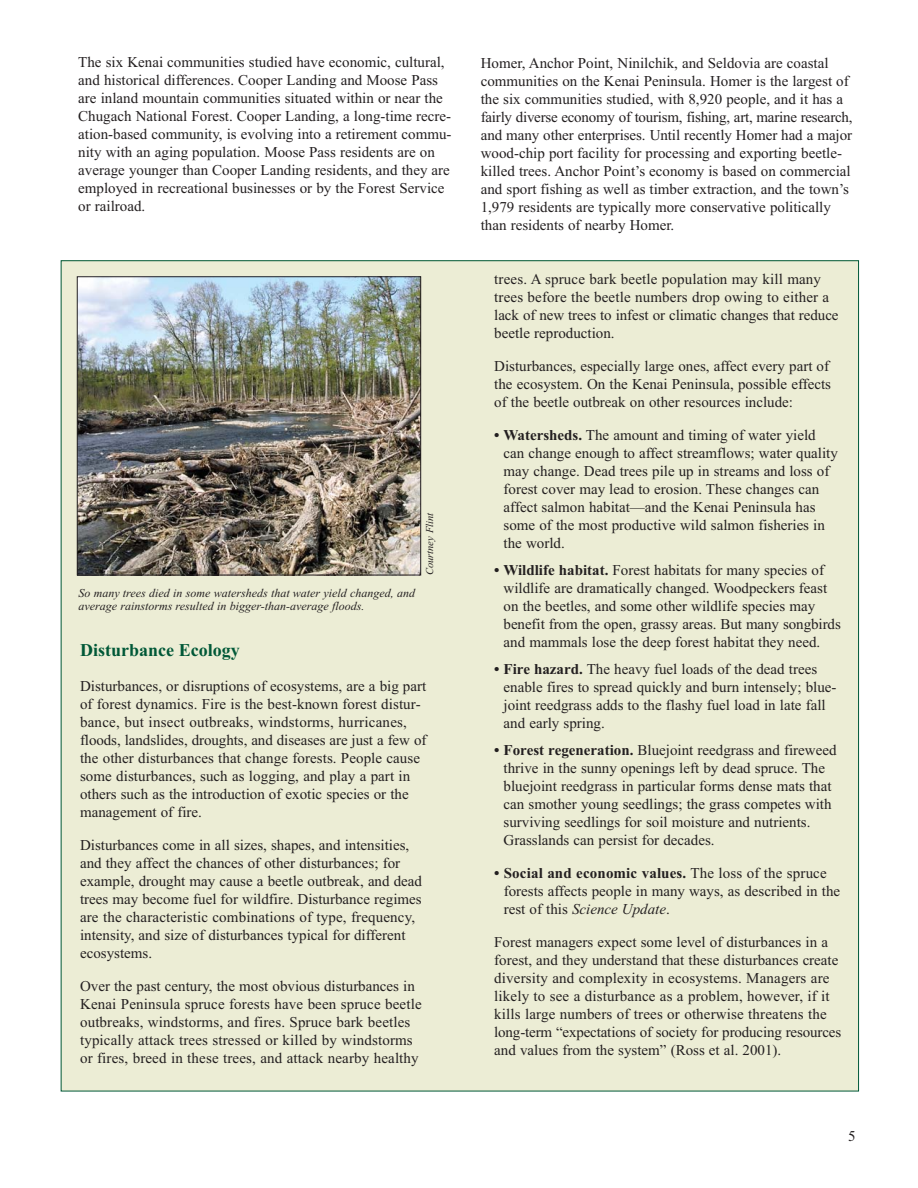
<style>
.page{position:relative;width:918px;height:1188px;background:#fff}
.page>*{position:absolute;margin:0;border:0;box-sizing:border-box;transform-origin:0 0}
.t1{font:700 18px "Times New Roman";color:#005837}
.t2{font:15px/18px "Times New Roman";color:#231f20}
.t3{font:italic 12px/13.5px "Times New Roman";color:#231f20}
.t4{font:italic 10.5px "Times New Roman";color:#231f20}
.s1{font-weight:700}
.s2{font-style:italic}
</style>
<div class="page">
<div style="left:61px;top:261px;width:798px;height:830px;background:#ecedd5"></div>
<img style="left:79px;top:278px;width:340px;height:295px">
<div style="left:77px;top:276px;width:344px;height:299px;border:1px solid #231f20"></div>
<p class="t2" style="left:78px;top:55px;width:375px">The six Kenai communities studied have economic, cultural, and historical differences. Cooper Landing and Moose Pass are inland mountain communities situated within or near the Chugach National Forest. Cooper Landing, a long-time recre&shy;ation-based community, is evolving into a retirement commu&shy;nity with an aging population. Moose Pass residents are on average younger than Cooper Landing residents, and they are employed in recreational businesses or by the Forest Service or railroad.</p>
<p class="t3" style="left:78px;top:587px;width:338px">So many trees died in some watersheds that water yield changed, and average rainstorms resulted in bigger-than-average floods.</p>
<p class="t4" style="left:426px;top:575px;width:64px;rotate:-90deg">Courtney Flint</p>
<p class="t1" style="left:80px;top:645px;width:161px">Disturbance Ecology</p>
<p class="t2" style="left:80px;top:678px;width:348px">Disturbances, or disruptions of ecosystems, are a big part of forest dynamics. Fire is the best-known forest distur&shy;bance, but insect outbreaks, windstorms, hurricanes, floods, landslides, droughts, and diseases are just a few of the other disturbances that change forests. People cause some disturbances, such as logging, and play a part in others such as the introduction of exotic species or the management of fire.</p>
<p class="t2" style="left:80px;top:837px;width:344px">Disturbances come in all sizes, shapes, and intensities, and they affect the chances of other disturbances; for example, drought may cause a beetle outbreak, and dead trees may become fuel for wildfire. Disturbance regimes are the characteristic combinations of type, frequency, intensity, and size of disturbances typical for different ecosystems.</p>
<p class="t2" style="left:80px;top:978px;width:343px">Over the past century, the most obvious disturbances in Kenai Peninsula spruce forests have been spruce beetle outbreaks, windstorms, and fires. Spruce bark beetles typically attack trees stressed or killed by windstorms or fires, breed in these trees, and attack nearby healthy</p>
<p class="t2" style="left:481px;top:55px;width:373px">Homer, Anchor Point, Ninilchik, and Seldovia are coastal communities on the Kenai Peninsula. Homer is the largest of the six communities studied, with 8,920 people, and it has a fairly diverse economy of tourism, fishing, art, marine research, and many other enterprises. Until recently Homer had a major wood-chip port facility for processing and exporting beetle&shy;killed trees. Anchor Point’s economy is based on commercial and sport fishing as well as timber extraction, and the town’s 1,979 residents are typically more conservative politically than residents of nearby Homer.</p>
<p class="t2" style="left:494px;top:272px;width:346px">trees. A spruce bark beetle population may kill many trees before the beetle numbers drop owing to either a lack of new trees to infest or climatic changes that reduce beetle reproduction.</p>
<p class="t2" style="left:494px;top:359px;width:338px">Disturbances, especially large ones, affect every part of the ecosystem. On the Kenai Peninsula, possible effects of the beetle outbreak on other resources include:</p>
<p class="t2" style="left:504px;top:428px;width:336px;text-indent:-9px"><span class="s1">• Watersheds.</span> The amount and timing of water yield can change enough to affect streamflows; water quality may change. Dead trees pile up in streams and loss of forest cover may lead to erosion. These changes can affect salmon habitat—and the Kenai Peninsula has some of the most productive wild salmon fisheries in the world.</p>
<p class="t2" style="left:504px;top:563px;width:339px;text-indent:-9px"><span class="s1">• Wildlife habitat.</span> Forest habitats for many species of wildlife are dramatically changed. Woodpeckers feast on the beetles, and some other wildlife species may benefit from the open, grassy areas. But many songbirds and mammals lose the deep forest habitat they need.</p>
<p class="t2" style="left:504px;top:662px;width:334px;text-indent:-9px"><span class="s1">• Fire hazard.</span> The heavy fuel loads of the dead trees enable fires to spread quickly and burn intensely; blue&shy;joint reedgrass adds to the flashy fuel load in late fall and early spring.</p>
<p class="t2" style="left:504px;top:743px;width:334px;text-indent:-9px"><span class="s1">• Forest regeneration.</span> Bluejoint reedgrass and fireweed thrive in the sunny openings left by dead spruce. The bluejoint reedgrass in particular forms dense mats that can smother young seedlings; the grass competes with surviving seedlings for soil moisture and nutrients.<br>Grasslands can persist for decades.</p>
<p class="t2" style="left:504px;top:866px;width:338px;text-indent:-10px"><span class="s1">• Social and economic values.</span> The loss of the spruce forests affects people in many ways, as described in the rest of this <span class="s2">Science Update</span>.</p>
<p class="t2" style="left:494px;top:935px;width:348px">Forest managers expect some level of disturbances in a forest, and they understand that these disturbances create diversity and complexity in ecosystems. Managers are likely to see a disturbance as a problem, however, if it kills large numbers of trees or otherwise threatens the long-term “expectations of society for producing resources and values from the system” (Ross et al. 2001).</p>
<p class="t2" style="left:848px;top:1128px;width:9px">5</p>
</div>
